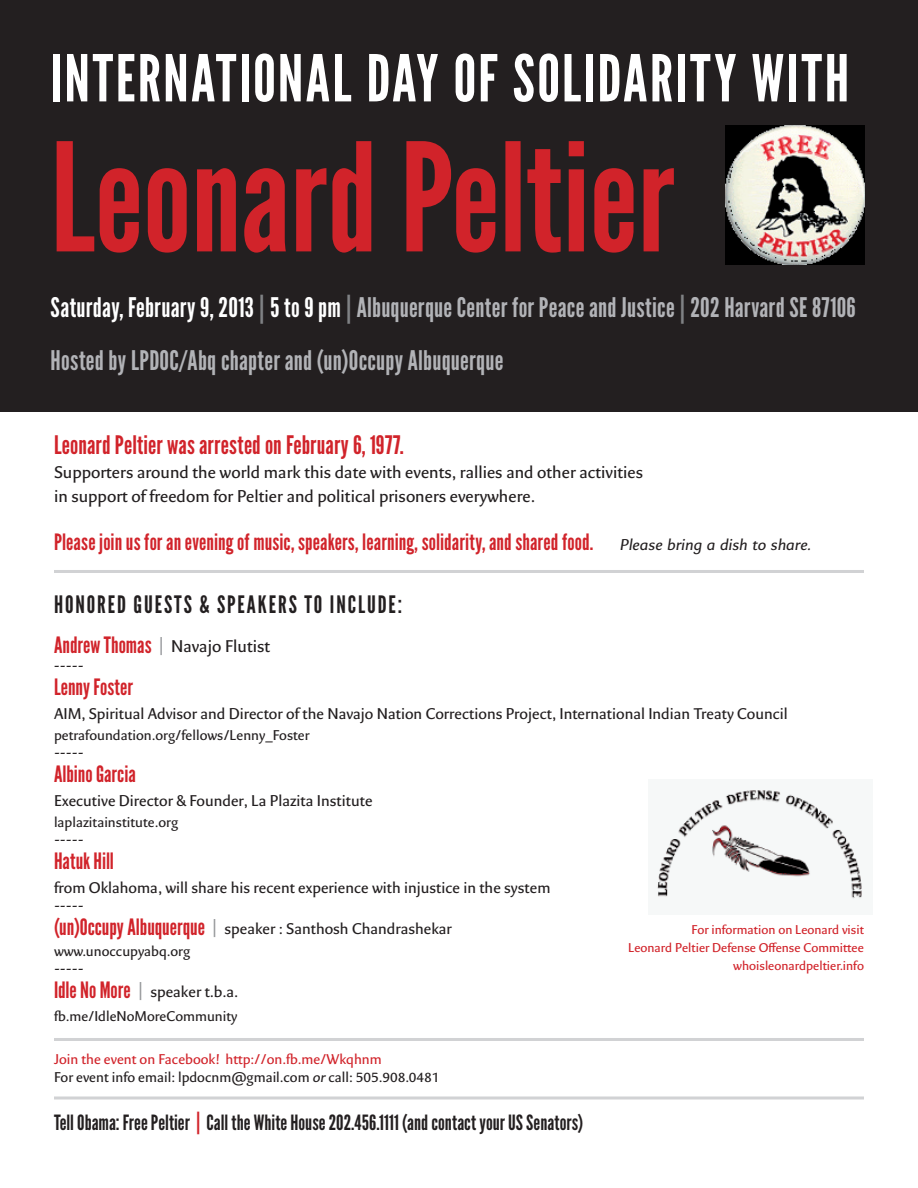
<style>
.page{position:relative;width:918px;height:1188px;background:#fff}
.page>*{position:absolute;margin:0;border:0;box-sizing:border-box;transform-origin:0 0}
.t1{font:150px "League Gothic";letter-spacing:-.005em;color:#d1232a}
.t2{font:64.5px "League Gothic";letter-spacing:.04em;color:#fff}
.t3{font:27px/52.5px "League Gothic";letter-spacing:.005em;color:#b2b3b7}
.t4{font:25.5px "League Gothic";letter-spacing:.005em;color:#d1232a}
.t5{font:24px "League Gothic";letter-spacing:.08em;color:#231f20}
.t6{font:22.5px "League Gothic";color:#d1232a}
.t7{font:21px "League Gothic";color:#231f20}
.t8{font:18px/24px "Eva Pro";color:#231f20}
.t9{font:16.5px "Eva Pro";color:#231f20}
.t10{font:15px/18px "Eva Pro";color:#231f20}
.t11{font:13.5px/18px "Eva Pro";color:#d1232a;text-align:right}
.s1{color:#fff}
.s2{color:#808285}
.s3{font-family:"Eva Pro";font-style:italic;font-size:16.5px;color:#231f20}
.s4{font-family:"League Gothic";font-size:22.5px;color:#d1232a}
.s5{color:#939598}
.s6{font-size:18px;color:#939598}
.s7{color:#d1232a}
.s8{font-style:italic}
</style>
<div class="page">
<div style="left:0;top:0;width:918px;height:412px;background:#231f20"></div>
<hr style="left:54px;top:570px;width:810px;height:3px;background:#d1d2d4">
<hr style="left:54px;top:1038px;width:810px;height:3px;background:#d1d2d4">
<hr style="left:54px;top:1096px;width:810px;height:3px;background:#d1d2d4">
<img style="left:656px;top:790px;width:206px;height:110px">
<img style="left:726px;top:125px;width:138px;height:140px">
<h2 class="t2" style="left:51px;top:41px;width:795px">International Day of Solidarity with</h2>
<h1 class="t1" style="left:51px;top:112px;width:625px">Leonard Peltier</h1>
<h3 class="t3" style="left:51px;top:282px;width:807px"><span class="s1">Saturday, February 9, 2013</span> <span class="s2">|</span> <span class="s1">5 to 9 pm</span> <span class="s2">|</span> Albuquerque Center for Peace and Justice <span class="s2">|</span> 202 Harvard SE 87106<br>Hosted by LPDOC/Abq chapter and (un)Occupy Albuquerque</h3>
<h3 class="t4" style="left:54px;top:430px;width:351px">Leonard Peltier was arrested on February 6, 1977.</h3>
<p class="t8" style="left:54px;top:460px;width:591px">Supporters around the world mark this date with events, rallies and other activities in support of freedom for Peltier and political prisoners everywhere.</p>
<h3 class="t6" style="left:54px;top:529px;width:759px">Please join us for an evening of music, speakers, learning, solidarity, and shared food. <span class="s3">Please bring a dish to share.</span></h3>
<h3 class="t5" style="left:54px;top:590px;width:350px">Honored Guests &amp; Speakers to include:</h3>
<p class="t8" style="left:54px;top:636px;width:218px;line-height:19.5px"><span class="s4">Andrew Thomas</span> <span class="s5">|</span> Navajo Flutist -----</p>
<h3 class="t6" style="left:54px;top:674px;width:80px">Lenny Foster</h3>
<p class="t9" style="left:54px;top:703px;width:735px">AIM, Spiritual Advisor and Director of the Navajo Nation Corrections Project, International Indian Treaty Council</p>
<p class="t10" style="left:54px;top:726px;width:257px">petrafoundation.org/fellows/Lenny_Foster</p>
<p class="t8" style="left:54px;top:740px;width:31px">-----</p>
<h3 class="t6" style="left:54px;top:761px;width:83px">Albino Garcia</h3>
<p class="t9" style="left:54px;top:790px;width:320px">Executive Director &amp; Founder, La Plazita Institute</p>
<p class="t10" style="left:54px;top:813px;width:126px">laplazitainstitute.org</p>
<p class="t8" style="left:54px;top:827px;width:31px">-----</p>
<h3 class="t6" style="left:54px;top:848px;width:62px">Hatuk Hill</h3>
<p class="t9" style="left:54px;top:877px;width:498px">from Oklahoma, will share his recent experience with injustice in the system</p>
<p class="t8" style="left:54px;top:893px;width:31px">-----</p>
<p class="t9" style="left:54px;top:918px;width:399px"><span class="s4">(un)Occupy Albuquerque</span> <span class="s6">|</span> speaker : Santhosh Chandrashekar</p>
<p class="t10" style="left:54px;top:942px;width:138px">www.unoccupyabq.org</p>
<p class="t8" style="left:54px;top:956px;width:31px">-----</p>
<p class="t9" style="left:54px;top:981px;width:186px"><span class="s4">Idle No More</span> <span class="s6">|</span> speaker t.b.a.</p>
<p class="t10" style="left:54px;top:1007px;width:185px">fb.me/IdleNoMoreCommunity</p>
<p class="t10" style="left:54px;top:1050px;width:387px"><span class="s7">Join the event on Facebook! http://on.fb.me/Wkqhnm<br></span>For event info email: lpdocnm@gmail.com <span class="s8">or</span> call: 505.908.0481</p>
<p class="t7" style="left:54px;top:1111px;width:531px">Tell Obama: Free Peltier <span class="s7">|</span> Call the White House 202.456.1111 (and contact your US Senators)</p>
<p class="t11" style="left:628px;top:921px;width:237px">For information on Leonard visit<br>Leonard Peltier Defense Offense Committee whoisleonardpeltier.info</p>
</div>
